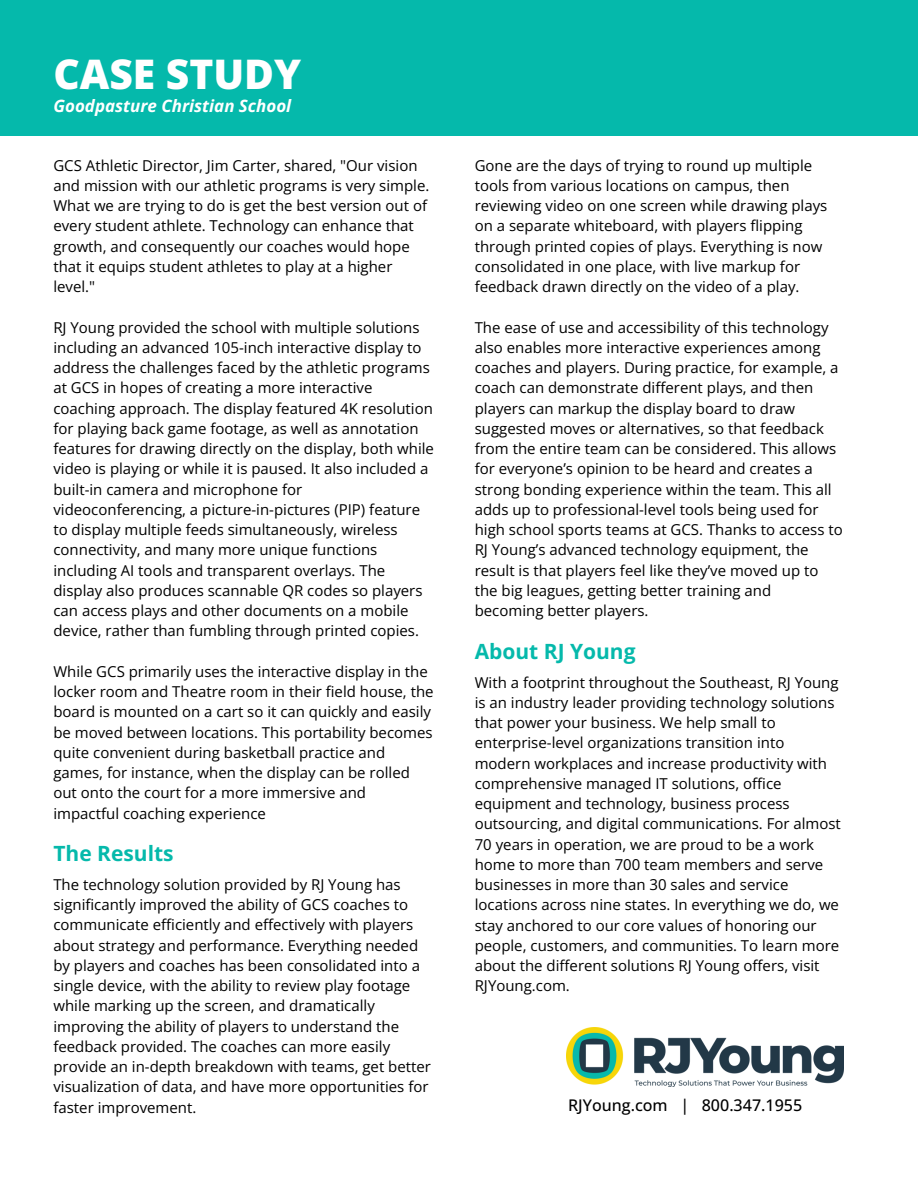
<style>
.page{position:relative;width:918px;height:1188px;background:#fff}
.page>*{position:absolute;margin:0;border:0;box-sizing:border-box;transform-origin:0 0}
.t1{font:800 40.8px "Open Sans";color:#fff}
.t2{font:700 21px "Open Sans";color:#05b9ab}
.t3{font:italic 700 16.95px "Open Sans";color:#fff}
.t4{font:500 16.05px "Open Sans";color:#000}
.t5{font:15px/20.2px "Open Sans";color:#000}
</style>
<div class="page">
<div style="left:0;top:0;width:918px;height:136px;background:#05b9ab"></div>
<img style="left:566px;top:1027px;width:277px;height:60px">
<p class="t1" style="left:53px;top:45px;width:249px">CASE STUDY</p>
<p class="t3" style="left:53px;top:94px;width:239px">Goodpasture Christian School</p>
<h1 class="t5" style="left:53px;top:155px;width:378px">GCS Athletic Director, Jim Carter, shared, "Our vision and mission with our athletic programs is very simple.<br>What we are trying to do is get the best version out of every student athlete. Technology can enhance that growth, and consequently our coaches would hope that it equips student athletes to play at a higher level."</h1>
<p class="t5" style="left:53px;top:317px;width:382px">RJ Young provided the school with multiple solutions including an advanced 105-inch interactive display to address the challenges faced by the athletic programs at GCS in hopes of creating a more interactive coaching approach. The display featured 4K resolution for playing back game footage, as well as annotation features for drawing directly on the display, both while video is playing or while it is paused. It also included a built-in camera and microphone for videoconferencing, a picture-in-pictures (PIP) feature to display multiple feeds simultaneously, wireless connectivity, and many more unique functions including AI tools and transparent overlays. The display also produces scannable QR codes so players can access plays and other documents on a mobile device, rather than fumbling through printed copies.</p>
<p class="t5" style="left:53px;top:661px;width:382px">While GCS primarily uses the interactive display in the locker room and Theatre room in their field house, the board is mounted on a cart so it can quickly and easily be moved between locations. This portability becomes quite convenient during basketball practice and games, for instance, when the display can be rolled out onto the court for a more immersive and impactful coaching experience</p>
<h2 class="t2" style="left:53px;top:839px;width:122px">The Results</h2>
<p class="t5" style="left:53px;top:874px;width:379px">The technology solution provided by RJ Young has significantly improved the ability of GCS coaches to communicate efficiently and effectively with players about strategy and performance. Everything needed by players and coaches has been consolidated into a single device, with the ability to review play footage while marking up the screen, and dramatically improving the ability of players to understand the feedback provided. The coaches can more easily provide an in-depth breakdown with teams, get better visualization of data, and have more opportunities for faster improvement.</p>
<p class="t5" style="left:475px;top:155px;width:354px">Gone are the days of trying to round up multiple tools from various locations on campus, then reviewing video on one screen while drawing plays on a separate whiteboard, with players flipping through printed copies of plays. Everything is now consolidated in one place, with live markup for feedback drawn directly on the video of a play.</p>
<p class="t5" style="left:475px;top:317px;width:370px">The ease of use and accessibility of this technology also enables more interactive experiences among coaches and players. During practice, for example, a coach can demonstrate different plays, and then players can markup the display board to draw suggested moves or alternatives, so that feedback from the entire team can be considered. This allows for everyone’s opinion to be heard and creates a strong bonding experience within the team. This all adds up to professional-level tools being used for high school sports teams at GCS. Thanks to access to RJ Young’s advanced technology equipment, the result is that players feel like they’ve moved up to the big leagues, getting better training and becoming better players.</p>
<p class="t2" style="left:475px;top:636px;width:162px">About RJ Young</p>
<p class="t5" style="left:475px;top:672px;width:368px">With a footprint throughout the Southeast, RJ Young is an industry leader providing technology solutions that power your business. We help small to enterprise-level organizations transition into modern workplaces and increase productivity with comprehensive managed IT solutions, office equipment and technology, business process outsourcing, and digital communications. For almost 70 years in operation, we are proud to be a work home to more than 700 team members and serve businesses in more than 30 sales and service locations across nine states. In everything we do, we stay anchored to our core values of honoring our people, customers, and communities. To learn more about the different solutions RJ Young offers, visit RJYoung.com.</p>
<h3 class="t4" style="left:568px;top:1093px;width:236px">RJYoung.com | 800.347.1955</h3>
</div>
